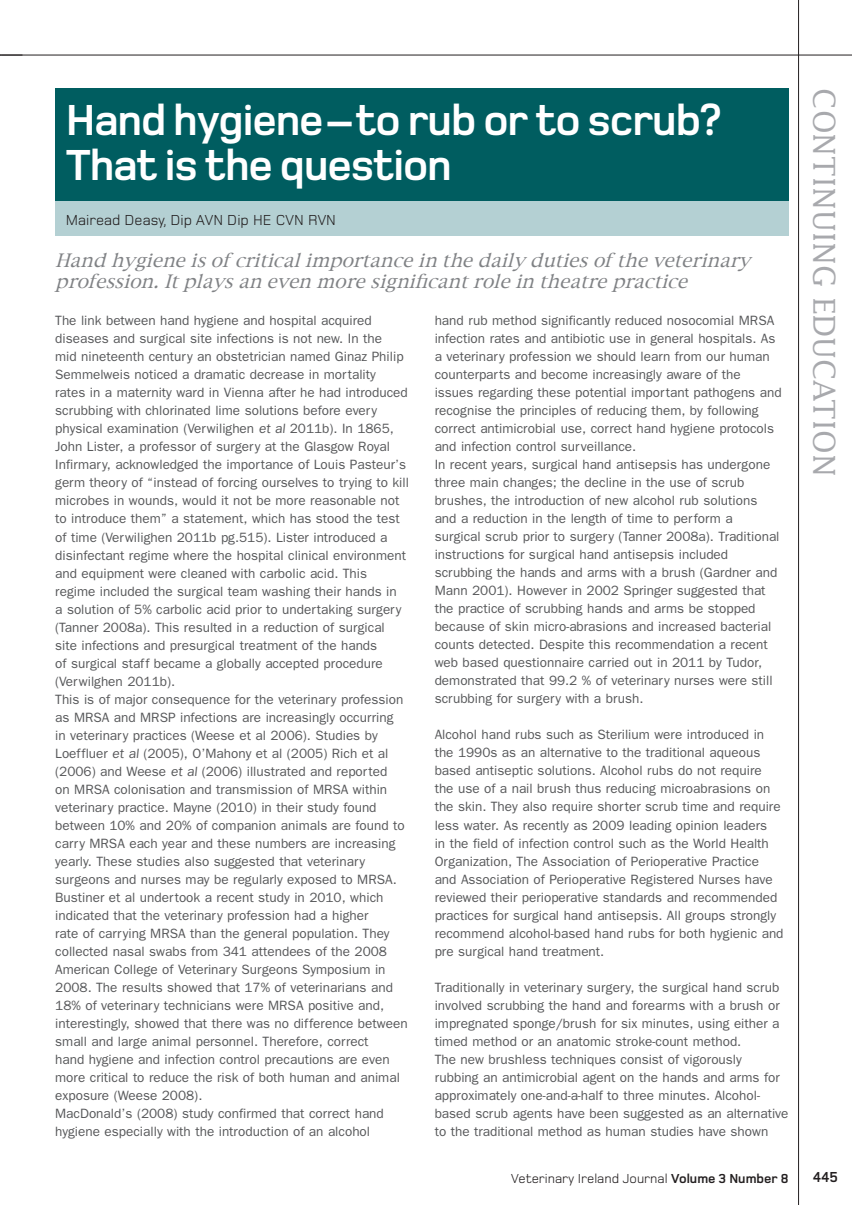
<style>
.page{position:relative;width:852px;height:1205px;background:#fff}
.page>*{position:absolute;margin:0;border:0;box-sizing:border-box;transform-origin:0 0}
.t1{font:700 45px/45px "Foundry Monoline";letter-spacing:-.025em;color:#fff}
.t2{font:30px "Lucida";color:#a8a9ad}
.t3{font:italic 18px/21px "New York";color:#808285}
.t4{font:15px "Foundry Monoline";color:#231f20}
.t5{font:700 15px "Foundry Monoline";color:#231f20}
.t6{font:13.5px/18px "Franklin Gothic";color:#57585a}
.t7{font:13.5px "Foundry Monoline";color:#231f20}
.s1{font-weight:700}
</style>
<div class="page">
<hr style="left:1px;top:55px;width:850px;height:1px;background:#231f20">
<hr style="left:798px;top:0;width:1px;height:1204px;background:#231f20">
<svg style="left:0;top:55px;width:22px;height:1px"></svg>
<div style="left:55px;top:184px;width:733px;height:51px;background:#b4d0d3"></div>
<div style="left:55px;top:88px;width:733px;height:113px;background:#005d60"></div>
<h1 class="t1" style="left:66px;top:98px;width:656px">Hand hygiene – to rub or to scrub?<br>That is the question</h1>
<p class="t4" style="left:66px;top:212px;width:272px">Mairead Deasy, Dip AVN Dip HE CVN RVN</p>
<h3 class="t3" style="left:55px;top:251px;width:703px">Handhygieneisof criticalimportanceinthedailydutiesof theveterinary profession.Itplaysanevenmoresignificantroleintheatrepractice</h3>
<p class="t6" style="left:55px;top:311px;width:355px">The link between hand hygiene and hospital acquired diseases and surgical site infections is not new. In the<br>mid nineteenth century an obstetrician named Ginaz Philip Semmelweis noticed a dramatic decrease in mortality rates in a maternity ward in Vienna after he had introduced scrubbing with chlorinated lime solutions before every physical examination (Verwilighen et al 2011b). In 1865, John Lister, a professor of surgery at the Glasgow Royal Infirmary, acknowledged the importance of Louis Pasteur’s germ theory of “instead of forcing ourselves to trying to kill microbes in wounds, would it not be more reasonable not to introduce them” a statement, which has stood the test of time (Verwilighen 2011b pg.515). Lister introduced a disinfectant regime where the hospital clinical environment and equipment were cleaned with carbolic acid. This regime included the surgical team washing their hands in<br>a solution of 5% carbolic acid prior to undertaking surgery (Tanner 2008a). This resulted in a reduction of surgical site infections and presurgical treatment of the hands<br>of surgical staff became a globally accepted procedure (Verwilghen 2011b).<br>This is of major consequence for the veterinary profession as MRSA and MRSP infections are increasingly occurring<br>in veterinary practices (Weese et al 2006). Studies by Loeffluer et al (2005), O’Mahony et al (2005) Rich et al (2006) and Weese et al (2006) illustrated and reported<br>on MRSA colonisation and transmission of MRSA within veterinary practice. Mayne (2010) in their study found between 10% and 20% of companion animals are found to carry MRSA each year and these numbers are increasing yearly. These studies also suggested that veterinary surgeons and nurses may be regularly exposed to MRSA.<br>Bustiner et al undertook a recent study in 2010, which indicated that the veterinary profession had a higher<br>rate of carrying MRSA than the general population. They collected nasal swabs from 341 attendees of the 2008<br>American College of Veterinary Surgeons Symposium in 2008. The results showed that 17% of veterinarians and 18% of veterinary technicians were MRSA positive and, interestingly, showed that there was no difference between small and large animal personnel. Therefore, correct<br>hand hygiene and infection control precautions are even more critical to reduce the risk of both human and animal exposure (Weese 2008).<br>MacDonald’s (2008) study confirmed that correct hand hygiene especially with the introduction of an alcohol</p>
<p class="t6" style="left:434px;top:311px;width:348px">hand rub method significantly reduced nosocomial MRSA infection rates and antibiotic use in general hospitals. As a veterinary profession we should learn from our human counterparts and become increasingly aware of the issues regarding these potential important pathogens and recognise the principles of reducing them, by following correct antimicrobial use, correct hand hygiene protocols and infection control surveillance.<br>In recent years, surgical hand antisepsis has undergone three main changes; the decline in the use of scrub brushes, the introduction of new alcohol rub solutions and a reduction in the length of time to perform a surgical scrub prior to surgery (Tanner 2008a). Traditional instructions for surgical hand antisepsis included scrubbing the hands and arms with a brush (Gardner and Mann 2001). However in 2002 Springer suggested that the practice of scrubbing hands and arms be stopped because of skin micro-abrasions and increased bacterial counts detected. Despite this recommendation a recent web based questionnaire carried out in 2011 by Tudor, demonstrated that 99.2 % of veterinary nurses were still scrubbing for surgery with a brush.</p>
<p class="t6" style="left:434px;top:725px;width:350px">Alcohol hand rubs such as Sterilium were introduced in the 1990s as an alternative to the traditional aqueous based antiseptic solutions. Alcohol rubs do not require the use of a nail brush thus reducing microabrasions on the skin. They also require shorter scrub time and require less water. As recently as 2009 leading opinion leaders<br>in the field of infection control such as the World Health Organization, The Association of Perioperative Practice and Association of Perioperative Registered Nurses have reviewed their perioperative standards and recommended practices for surgical hand antisepsis. All groups strongly recommend alcohol-based hand rubs for both hygienic and pre surgical hand treatment.</p>
<p class="t6" style="left:434px;top:977px;width:355px">Traditionally in veterinary surgery, the surgical hand scrub involved scrubbing the hand and forearms with a brush or impregnated sponge/brush for six minutes, using either a timed method or an anatomic stroke-count method.<br>The new brushless techniques consist of vigorously rubbing an antimicrobial agent on the hands and arms for approximately one-and-a-half to three minutes. Alcohol&shy;based scrub agents have been suggested as an alternative to the traditional method as human studies have shown</p>
<p class="t7" style="left:511px;top:1170px;width:279px">Veterinary Ireland Journal <span class="s1">Volume 3 Number 8</span></p>
<h2 class="t2" style="left:842px;top:88px;width:390px;rotate:90deg">continuing education</h2>
<p class="t5" style="left:812px;top:1168px;width:27px">445</p>
</div>
